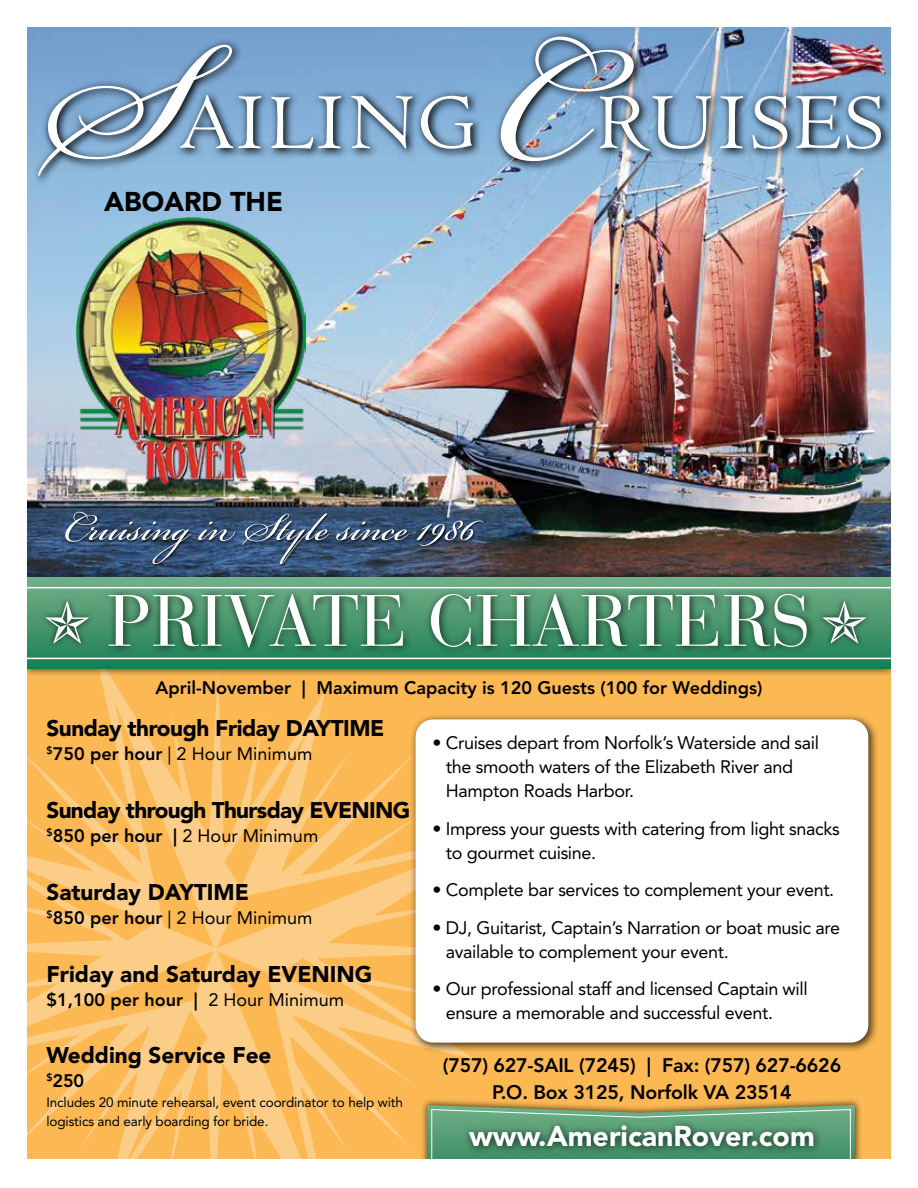
<style>
.page{position:relative;width:918px;height:1188px;background:#fff}
.page>*{position:absolute;margin:0;border:0;box-sizing:border-box;transform-origin:0 0}
.t1{font:72px "Bauer Bodoni Std";color:#fff}
.t2{font:60px "Bickham Script Pro";color:#fff}
.t3{font:900 28.5px "Avenir LT Std";color:#fff}
.t4{font:900 27px "Avenir LT Std";color:#000}
.t5{font:900 22.5px "Avenir LT Std";color:#000}
.t6{font:900 22.5px "Avenir LT Std";letter-spacing:-.02em;color:#000}
.t7{font:800 19.5px/27px "Avenir LT Std";letter-spacing:-.01em;color:#000;text-align:center}
.t8{font:18px/24px "Avenir LT Std";letter-spacing:-.02em;color:#000}
.t9{font:800 18px "Avenir LT Std";color:#000}
.t10{font:18px "Avenir LT Std";color:#000}
.t11{font:13.5px/19.5px "Avenir LT Std";letter-spacing:-.01em;color:#000}
.s1{font-weight:800}
.s2{font-weight:400}
</style>
<div class="page">
<div style="left:27px;top:27px;width:864px;height:1134px;background:#fcb853"></div>
<img style="left:27px;top:27px;width:864px;height:542px">
<div style="left:31px;top:29px;width:861px;height:158px;background:#000;opacity:.65"></div>
<div style="left:176px;top:91px;width:306px;height:67px;background:#000;opacity:.75"></div>
<div style="left:33px;top:40px;width:208px;height:145px;background:#000;opacity:.75"></div>
<svg style="left:38px;top:45px;width:435px;height:131px;background:#86a9ca"></svg>
<div style="left:496px;top:32px;width:147px;height:139px;background:#000;opacity:.75"></div>
<div style="left:595px;top:91px;width:295px;height:69px;background:#000;opacity:.75"></div>
<img style="left:500px;top:37px;width:381px;height:125px">
<img style="left:76px;top:217px;width:229px;height:268px">
<svg style="left:27px;top:677px;width:447px;height:483px"></svg>
<div style="left:410px;top:713px;width:469px;height:340px;background:#000;opacity:.75"></div>
<div style="left:416px;top:719px;width:452px;height:324px;background:#fff;border-radius:17px"></div>
<div style="left:420px;top:1098px;width:442px;height:90px;background:#000;opacity:.75"></div>
<svg style="left:427px;top:1105px;width:428px;height:55px;background:#5c926c"></svg>
<div style="left:0;top:1160px;width:918px;height:28px;background:#fff"></div>
<div style="left:19px;top:569px;width:880px;height:108px;background:#000;opacity:.75"></div>
<svg style="left:27px;top:577px;width:864px;height:92px;background:#459a71"></svg>
<hr style="left:27px;top:587px;width:864px;height:1px;background:#fff">
<hr style="left:27px;top:658px;width:864px;height:1px;background:#fff">
<div style="left:103px;top:587px;width:713px;height:69px;background:#000;opacity:.75"></div>
<div style="left:891px;top:0;width:27px;height:1161px;background:#fff"></div>
<div style="left:0;top:0;width:27px;height:1161px;background:#fff"></div>
<div style="left:40px;top:595px;width:55px;height:54px;background:#000;opacity:.75"></div>
<svg style="left:45px;top:601px;width:44px;height:43px;background:#6b9f83"></svg>
<div style="left:817px;top:595px;width:55px;height:54px;background:#000;opacity:.75"></div>
<svg style="left:822px;top:601px;width:44px;height:43px;background:#6b9f83"></svg>
<div style="left:65px;top:511px;width:421px;height:56px;background:#000;opacity:.75"></div>
<h3 class="t4" style="left:104px;top:185px;width:180px">ABOARD THE</h3>
<h2 class="t2" style="left:64px;top:484px;width:413px">Cruising in Style since 1986</h2>
<h1 class="t1" style="left:107px;top:578px;width:705px">PRIVATE CHARTERS</h1>
<p class="t9" style="left:155px;top:677px;width:609px">April-November | Maximum Capacity is 120 Guests (100 for Weddings)</p>
<p class="t8" style="left:446px;top:731px;width:375px;text-indent:-14px">• Cruises depart from Norfolk’s Waterside and sail the smooth waters of the Elizabeth River and<br>Hampton Roads Harbor.</p>
<p class="t8" style="left:446px;top:817px;width:395px;text-indent:-14px">• Impress your guests with catering from light snacks to gourmet cuisine.</p>
<p class="t8" style="left:432px;top:878px;width:403px">• Complete bar services to complement your event.</p>
<p class="t8" style="left:446px;top:916px;width:396px;text-indent:-14px">• DJ, Guitarist, Captain’s Narration or boat music are available to complement your event.</p>
<p class="t8" style="left:446px;top:977px;width:363px;text-indent:-14px">• Our professional staff and licensed Captain will ensure a memorable and successful event.</p>
<p class="t7" style="left:443px;top:1051px;width:400px">(757) 627-SAIL (7245) | Fax: (757) 627-6626<br>P.O. Box 3125, Norfolk VA 23514</p>
<h3 class="t3" style="left:469px;top:1119px;width:347px">www.AmericanRover.com</h3>
<p class="t6" style="left:46px;top:715px;width:339px">Sunday through Friday DAYTIME</p>
<p class="t10" style="left:46px;top:744px;width:267px"><sup>$</sup><span class="s1">750 per hour</span> | 2 Hour Minimum</p>
<p class="t6" style="left:46px;top:797px;width:365px">Sunday through Thursday EVENING</p>
<p class="t10" style="left:46px;top:825px;width:273px"><sup>$</sup><span class="s1">850 per hour |</span> 2 Hour Minimum</p>
<p class="t5" style="left:46px;top:878px;width:204px">Saturday DAYTIME</p>
<p class="t10" style="left:46px;top:907px;width:267px"><sup>$</sup><span class="s1">850 per hour</span> | 2 Hour Minimum</p>
<p class="t5" style="left:46px;top:960px;width:327px">Friday and Saturday EVENING</p>
<p class="t9" style="left:46px;top:989px;width:299px">$1,100 per hour | <span class="s2">2 Hour Minimum</span></p>
<p class="t5" style="left:46px;top:1042px;width:227px">Wedding Service Fee</p>
<p class="t9" style="left:46px;top:1070px;width:39px"><sup>$</sup>250</p>
<p class="t11" style="left:46px;top:1092px;width:358px">Includes 20 minute rehearsal, event coordinator to help with logistics and early boarding for bride.</p>
</div>
